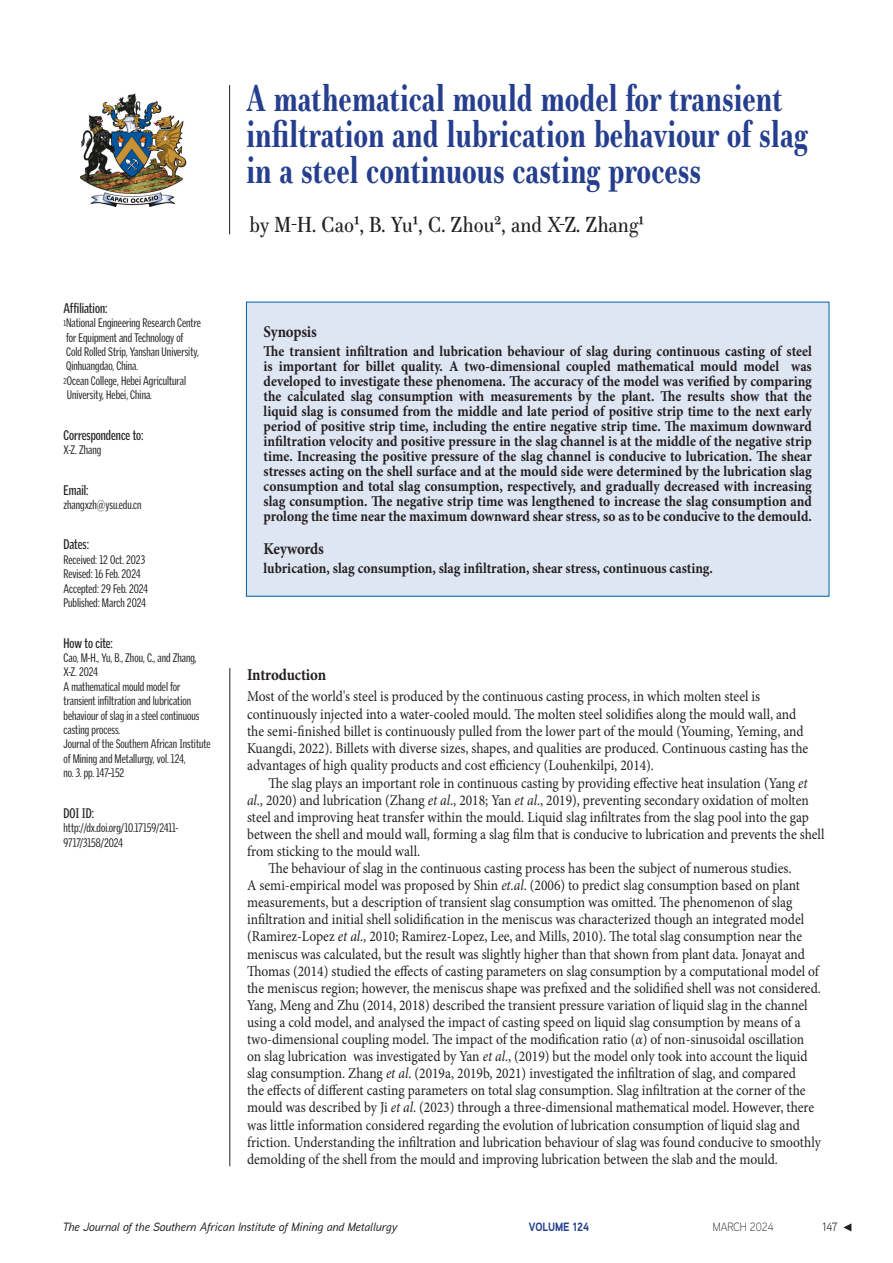
<style>
.page{position:relative;width:893px;height:1263px;background:#fff}
.page>*{position:absolute;margin:0;border:0;box-sizing:border-box;transform-origin:0 0}
.Title_of_paper{font:700 36px/36px "Essonnes Text";color:#253f8e;scale:.76 1}
.Table_No{font:21px "Essonnes Text";color:#231f20;scale:.9 1}
._1st_Level_Header{font:700 16.5px "Minion Pro";letter-spacing:-.015em;color:#231f20;scale:.9 1}
.Body_Copy{font:15px/17.1px "Minion Pro";color:#231f20;scale:.9 1}
.Synopsis_1st_para{font:700 15px/15px "Minion Pro";color:#231f20;text-align:justify;scale:.9 1}
._1st_Para{font:15px/17.2px "Minion Pro";color:#231f20;scale:.9 1}
.Front_panel_heading{font:700 13.5px "Griffith Gothic Cond";color:#231f20;scale:.9 1}
.Front_panel_text{font:700 13.5px "Griffith Gothic Cond";color:#231f20;scale:.9 1}
.Front_panel_text-2{font:12px/14.4px "Griffith Gothic Cond";color:#231f20;scale:.9 1}
.t1{font:italic 500 12px "Aaux Next";color:#231f20}
.t2{font:700 12px "Aaux Next";color:#253f8e;scale:.9 1}
.t3{font:300 12px "Aaux Next";color:#231f20;scale:.9 1}
.t4{font:12px "Aaux Next";color:#231f20;scale:.9 1}
.s1{font-size:8.4px}
.s2{font-style:italic}
</style>
<div class="page">
<img style="left:81px;top:93px;width:106px;height:113px">
<svg style="left:843px;top:1223px;width:8px;height:8px"></svg>
<div style="left:246px;top:302px;width:583px;height:294px;background:#dfe6f3"></div>
<hr style="left:229px;top:85px;width:1px;height:149px;background:#231f20">
<hr style="left:230px;top:668px;width:1px;height:498px;background:#231f20">
<p class="Front_panel_heading" style="left:64px;top:300px;width:50px">Affiliation:</p>
<p class="Front_panel_text-2" style="left:64px;top:316px;width:154px"><span class="s1">1</span>National Engineering Research Centre for Equipment and Technology of<br>Cold Rolled Strip, Yanshan University, Qinhuangdao, China.</p>
<p class="Front_panel_text-2" style="left:64px;top:373px;width:138px"><span class="s1">2</span>Ocean College, Hebei Agricultural<br>University, Hebei, China.</p>
<p class="Front_panel_text" style="left:64px;top:427px;width:90px">Correspondence to:</p>
<p class="Front_panel_text-2" style="left:64px;top:442px;width:44px">X-Z. Zhang</p>
<p class="Front_panel_heading" style="left:64px;top:482px;width:29px">Email:</p>
<p class="Front_panel_text-2" style="left:64px;top:497px;width:88px">zhangxzh@ysu.edu.cn</p>
<p class="Front_panel_heading" style="left:64px;top:536px;width:30px">Dates:</p>
<p class="Front_panel_text-2" style="left:64px;top:552px;width:92px">Received: 12 Oct. 2023</p>
<p class="Front_panel_text-2" style="left:64px;top:567px;width:87px">Revised: 16 Feb. 2024</p>
<p class="Front_panel_text-2" style="left:64px;top:581px;width:95px">Accepted: 29 Feb. 2024</p>
<p class="Front_panel_text-2" style="left:64px;top:596px;width:93px">Published: March 2024</p>
<p class="Front_panel_heading" style="left:64px;top:635px;width:56px">How to cite:</p>
<p class="Front_panel_text-2" style="left:64px;top:650px;width:150px">Cao, M-H., Yu, B., Zhou, C., and Zhang,<br>X-Z. 2024</p>
<p class="Front_panel_text-2" style="left:64px;top:679px;width:165px">A mathematical mould model for transient infiltration and lubrication behaviour of slag in a steel continuous casting process.<br>Journal of the Southern African Institute of Mining and Metallurgy, vol. 124,<br>no. 3. pp. 147–152</p>
<p class="Front_panel_text" style="left:64px;top:805px;width:35px">DOI ID:</p>
<p class="Front_panel_text-2" style="left:64px;top:821px;width:129px">http://dx.doi.org/10.17159/2411-<br>9717/3158/2024</p>
<p class="Title_of_paper" style="left:247px;top:80px;width:740px">A mathematical mould model for transient infiltration and lubrication behaviour of slag in a steel continuous casting process</p>
<p class="Table_No" style="left:249px;top:210px;width:440px">by M-H. Cao1, B. Yu1, C. Zhou2, and X-Z. Zhang1</p>
<p class="_1st_Level_Header" style="left:264px;top:320px;width:61px">Synopsis</p>
<p class="Synopsis_1st_para" style="left:264px;top:344px;width:611px">The transient infiltration and lubrication behaviour of slag during continuous casting of steel is important for billet quality. A two-dimensional coupled mathematical mould model was developed to investigate these phenomena. The accuracy of the model was verified by comparing the calculated slag consumption with measurements by the plant. The results show that the liquid slag is consumed from the middle and late period of positive strip time to the next early period of positive strip time, including the entire negative strip time. The maximum downward infiltration velocity and positive pressure in the slag channel is at the middle of the negative strip time. Increasing the positive pressure of the slag channel is conducive to lubrication. The shear stresses acting on the shell surface and at the mould side were determined by the lubrication slag consumption and total slag consumption, respectively, and gradually decreased with increasing slag consumption. The negative strip time was lengthened to increase the slag consumption and prolong the time near the maximum downward shear stress, so as to be conducive to the demould.</p>
<p class="_1st_Level_Header" style="left:264px;top:537px;width:68px">Keywords</p>
<p class="Synopsis_1st_para" style="left:264px;top:561px;width:501px">lubrication, slag consumption, slag infiltration, shear stress, continuous casting.</p>
<p class="_1st_Level_Header" style="left:247px;top:663px;width:89px">Introduction</p>
<p class="_1st_Para" style="left:247px;top:688px;width:625px">Most of the world's steel is produced by the continuous casting process, in which molten steel is continuously injected into a water-cooled mould. The molten steel solidifies along the mould wall, and the semi-finished billet is continuously pulled from the lower part of the mould (Youming, Yeming, and Kuangdi, 2022). Billets with diverse sizes, shapes, and qualities are produced. Continuous casting has the advantages of high quality products and cost efficiency (Louhenkilpi, 2014).</p>
<p class="Body_Copy" style="left:247px;top:774px;width:643px;text-indent:21px">The slag plays an important role in continuous casting by providing effective heat insulation (Yang <span class="s2">et al</span>., 2020) and lubrication (Zhang <span class="s2">et al</span>., 2018; Yan <span class="s2">et al</span>., 2019), preventing secondary oxidation of molten steel and improving heat transfer within the mould. Liquid slag infiltrates from the slag pool into the gap between the shell and mould wall, forming a slag film that is conducive to lubrication and prevents the shell from sticking to the mould wall.</p>
<p class="Body_Copy" style="left:247px;top:860px;width:639px;text-indent:21px">The behaviour of slag in the continuous casting process has been the subject of numerous studies.<br>A semi-empirical model was proposed by Shin <span class="s2">et.al</span>. (2006) to predict slag consumption based on plant measurements, but a description of transient slag consumption was omitted. The phenomenon of slag infiltration and initial shell solidification in the meniscus was characterized though an integrated model (Ramirez-Lopez <span class="s2">et al</span>., 2010; Ramirez-Lopez, Lee, and Mills, 2010). The total slag consumption near the meniscus was calculated, but the result was slightly higher than that shown from plant data. Jonayat and Thomas (2014) studied the effects of casting parameters on slag consumption by a computational model of the meniscus region; however, the meniscus shape was prefixed and the solidified shell was not considered.<br>Yang, Meng and Zhu (2014, 2018) described the transient pressure variation of liquid slag in the channel using a cold model, and analysed the impact of casting speed on liquid slag consumption by means of a two-dimensional coupling model. The impact of the modification ratio (<span class="s2">α</span>) of non-sinusoidal oscillation on slag lubrication was investigated by Yan <span class="s2">et al</span>., (2019) but the model only took into account the liquid slag consumption. Zhang <span class="s2">et al</span>. (2019a, 2019b, 2021) investigated the infiltration of slag, and compared<br>the effects of different casting parameters on total slag consumption. Slag infiltration at the corner of the mould was described by Ji <span class="s2">et al</span>. (2023) through a three-dimensional mathematical model. However, there was little information considered regarding the evolution of lubrication consumption of liquid slag and friction. Understanding the infiltration and lubrication behaviour of slag was found conducive to smoothly demolding of the shell from the mould and improving lubrication between the slab and the mould.</p>
<p class="t1" style="left:63px;top:1218px;width:336px">The Journal of the Southern African Institute of Mining and Metallurgy</p>
<p class="t2" style="left:529px;top:1218px;width:69px">VOLUME 124</p>
<p class="t3" style="left:713px;top:1219px;width:69px">MARCH 2024</p>
<p class="t4" style="left:822px;top:1219px;width:18px">147</p>
</div>
